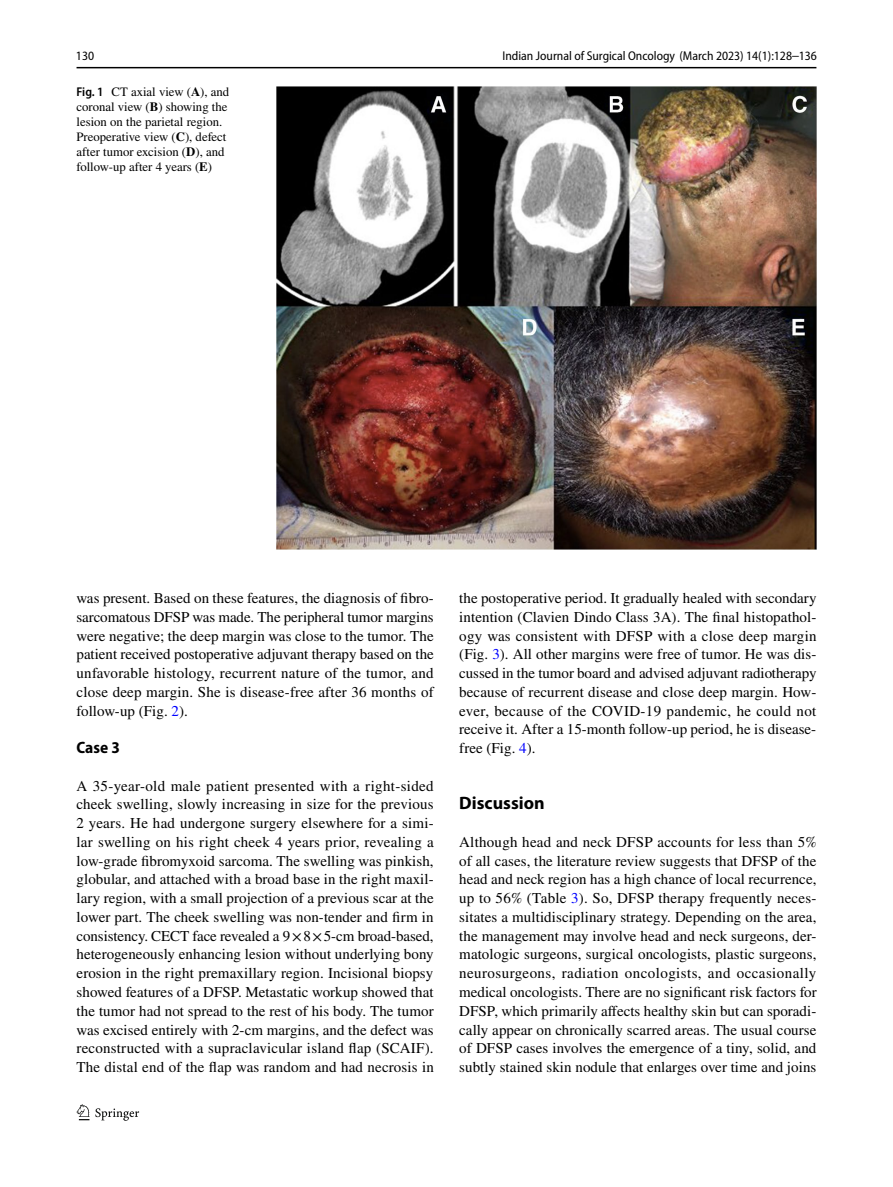
<style>
.page{position:relative;width:893px;height:1187px;background:#fff}
.page>*{position:absolute;margin:0;border:0;box-sizing:border-box;transform-origin:0 0}
.t1{font:700 18px "Myriad Pro";color:#000}
.t2{font:700 semi-condensed 16.5px "Myriad Pro";color:#000}
.t3{font:15px/18.8px "STIX Regular 2";letter-spacing:.005em;color:#000;text-align:justify}
.t4{font:12.75px/15px "STIX Regular 2";color:#000}
.t5{font:semi-condensed 12.75px "Myriad Pro";color:#000}
.t6{font:semi-condensed 12.75px "Wpglkc Myriad Pro";color:#000}
.s1{font-family:"Myriad Pro";font-weight:600;font-stretch:semi-condensed}
.s2{font-family:"STIX";font-weight:700}
.s3{font-family:"Myriad Pro Semi Cn 2";font-stretch:normal}
.s4{font-family:"STIX";font-stretch:normal;font-size:16.35px}
.s5{color:#00f}
</style>
<div class="page">
<hr style="left:77px;top:67px;width:739px;height:1px;background:#000">
<img style="left:276px;top:87px;width:540px;height:462px">
<svg style="left:77px;top:1104px;width:12px;height:16px"></svg>
<svg style="left:95px;top:1108px;width:44px;height:12px"></svg>
<p class="t6" style="left:76px;top:51px;width:20px">130</p>
<p class="t4" style="left:77px;top:85px;width:154px"><span class="s1">Fig. 1</span> CT axial view (<span class="s2">A</span>), and coronal view (<span class="s2">B</span>) showing the lesion on the parietal region.<br>Preoperative view (<span class="s2">C</span>), defect after tumor excision (<span class="s2">D</span>), and follow-up after 4 years (<span class="s2">E</span>)</p>
<p class="t5" style="left:502px;top:49px;width:316px">Indian Journal of Surgical Oncology <span class="s3">(March 2023) 14(1):128</span><span class="s4">–</span><span class="s3">136</span></p>
<p class="t3" style="left:77px;top:589px;width:359px">was present. Based on these features, the diagnosis of fibro&shy;sarcomatous DFSP was made. The peripheral tumor margins were negative; the deep margin was close to the tumor. The patient received postoperative adjuvant therapy based on the unfavorable histology, recurrent nature of the tumor, and close deep margin. She is disease-free after 36 months of follow-up (Fig. <span class="s5">2</span>).</p>
<p class="t2" style="left:77px;top:738px;width:45px">Case 3</p>
<p class="t3" style="left:77px;top:777px;width:359px">A 35-year-old male patient presented with a right-sided cheek swelling, slowly increasing in size for the previous 2 years. He had undergone surgery elsewhere for a simi&shy;lar swelling on his right cheek 4 years prior, revealing a low-grade fibromyxoid sarcoma. The swelling was pinkish, globular, and attached with a broad base in the right maxil&shy;lary region, with a small projection of a previous scar at the lower part. The cheek swelling was non-tender and firm in consistency. CECT face revealed a 9×8×5-cm broad-based, heterogeneously enhancing lesion without underlying bony erosion in the right premaxillary region. Incisional biopsy showed features of a DFSP. Metastatic workup showed that the tumor had not spread to the rest of his body. The tumor was excised entirely with 2-cm margins, and the defect was reconstructed with a supraclavicular island flap (SCAIF).<br>The distal end of the flap was random and had necrosis in</p>
<p class="t3" style="left:459px;top:589px;width:359px">the postoperative period. It gradually healed with secondary intention (Clavien Dindo Class 3A). The final histopathol&shy;ogy was consistent with DFSP with a close deep margin (Fig. <span class="s5">3</span>). All other margins were free of tumor. He was dis&shy;cussed in the tumor board and advised adjuvant radiotherapy because of recurrent disease and close deep margin. How&shy;ever, because of the COVID-19 pandemic, he could not receive it. After a 15-month follow-up period, he is disease&shy;free (Fig. <span class="s5">4</span>).</p>
<p class="t1" style="left:459px;top:791px;width:87px">Discussion</p>
<p class="t3" style="left:459px;top:833px;width:359px">Although head and neck DFSP accounts for less than 5% of all cases, the literature review suggests that DFSP of the head and neck region has a high chance of local recurrence, up to 56% (Table <span class="s5">3</span>). So, DFSP therapy frequently neces&shy;sitates a multidisciplinary strategy. Depending on the area, the management may involve head and neck surgeons, der&shy;matologic surgeons, surgical oncologists, plastic surgeons, neurosurgeons, radiation oncologists, and occasionally medical oncologists. There are no significant risk factors for DFSP, which primarily affects healthy skin but can sporadi&shy;cally appear on chronically scarred areas. The usual course of DFSP cases involves the emergence of a tiny, solid, and subtly stained skin nodule that enlarges over time and joins</p>
</div>
